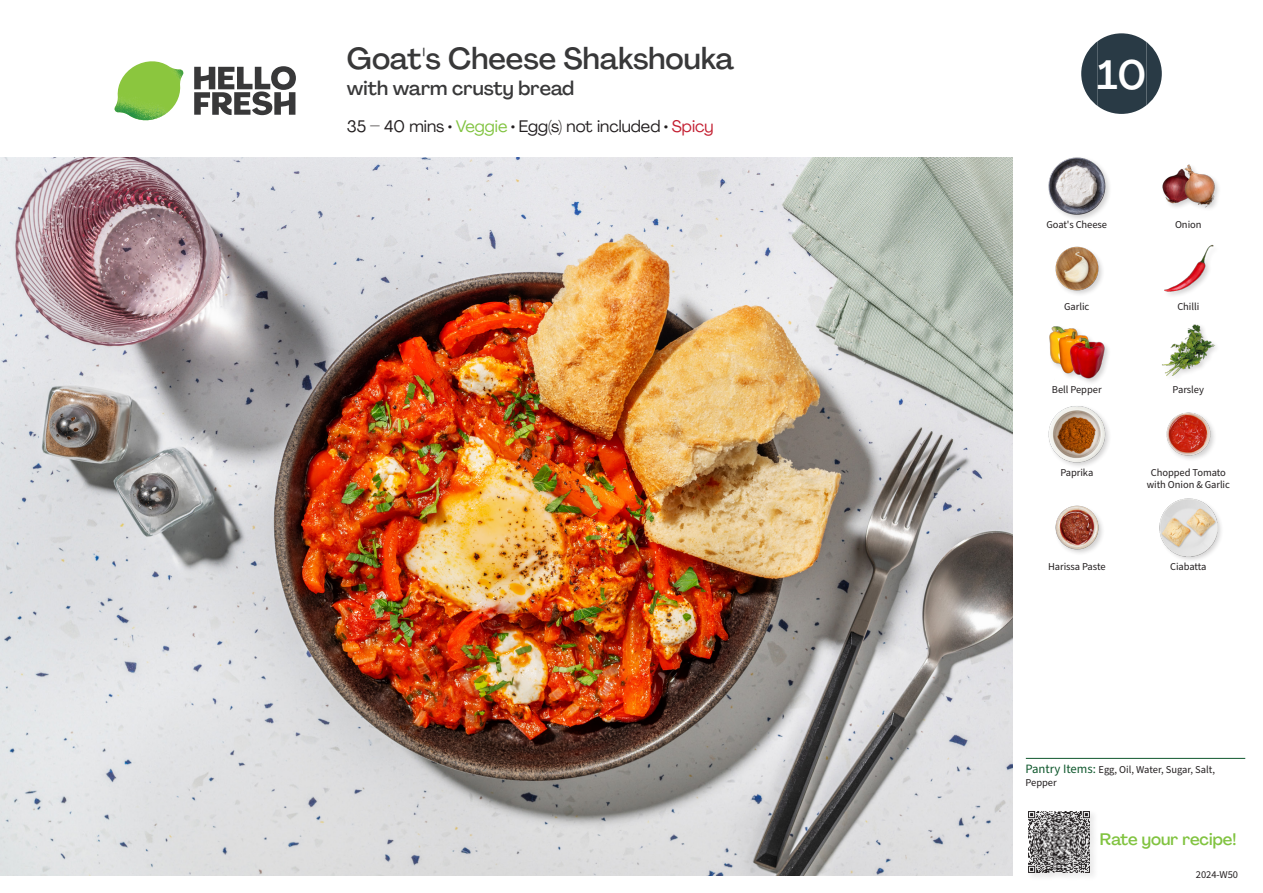
<style>
.page{position:relative;width:1263px;height:893px;background:#fff}
.page>*{position:absolute;margin:0;border:0;box-sizing:border-box;transform-origin:0 0}
._24_Recipe_Nr_Bag{font:500 40.5px "Agrandir";color:#fff}
._15_Titel_UK{font:500 30px "Agrandir";color:#383839}
._15_Titel_UK-2{font:500 19.5px "Agrandir";color:#383839}
._02_Box_Type{font:16.5px "Agrandir";color:#231f20}
.t1{font:500 16.5px "Agrandir";color:#81c340}
._18_FRONT_ingredients_UK{font:10.5px/12px "Source Sans Pro";letter-spacing:-.005em;color:#231f20;text-align:center}
.t2{font:10.5px "Source Sans Variable";letter-spacing:-.005em;color:#231f20}
.s1{color:#81c340}
.s2{color:#c31f31}
.s3{font-size:12.75px;color:#0e572c}
</style>
<div class="page">
<svg style="left:194px;top:66px;width:102px;height:49px"></svg>
<img style="left:114px;top:61px;width:69px;height:59px">
<img style="left:0;top:157px;width:1013px;height:719px">
<svg style="left:1081px;top:33px;width:81px;height:81px"></svg>
<div style="left:1026px;top:809px;width:72px;height:72px;background:#fafafa"></div>
<img style="left:1028px;top:811px;width:64px;height:65px">
<div style="left:1161px;top:163px;width:60px;height:50px;background:#231f20;opacity:.2"></div>
<img style="left:1161px;top:163px;width:56px;height:50px">
<div style="left:1047px;top:156px;width:65px;height:65px;background:#231f20;opacity:.2"></div>
<img style="left:1048px;top:157px;width:57px;height:58px">
<img style="left:1164px;top:244px;width:50px;height:52px">
<img style="left:1055px;top:246px;width:48px;height:48px">
<img style="left:1162px;top:324px;width:54px;height:52px">
<div style="left:1048px;top:325px;width:63px;height:60px;background:#231f20;opacity:.2"></div>
<img style="left:1048px;top:325px;width:57px;height:55px">
<img style="left:1166px;top:412px;width:48px;height:47px">
<div style="left:1047px;top:404px;width:65px;height:65px;background:#231f20;opacity:.2"></div>
<img style="left:1048px;top:405px;width:57px;height:58px">
<div style="left:1158px;top:498px;width:66px;height:65px;background:#231f20;opacity:.2"></div>
<img style="left:1159px;top:499px;width:58px;height:57px">
<img style="left:1055px;top:505px;width:48px;height:48px">
<hr style="left:1026px;top:758px;width:219px;height:1px;background:#0e572c">
<p class="_15_Titel_UK" style="left:347px;top:40px;width:389px">Goat's Cheese Shakshouka</p>
<p class="_15_Titel_UK-2" style="left:347px;top:76px;width:229px">with warm crusty bread</p>
<p class="_02_Box_Type" style="left:347px;top:116px;width:368px">35 – 40 mins • <span class="s1">Veggie</span> • Egg(s) not included • <span class="s2">Spicy</span></p>
<p class="_24_Recipe_Nr_Bag" style="left:1097px;top:50px;width:51px">10</p>
<p class="_18_FRONT_ingredients_UK" style="left:1046px;top:219px;width:62px">Goat's Cheese</p>
<p class="_18_FRONT_ingredients_UK" style="left:1175px;top:219px;width:28px">Onion</p>
<p class="_18_FRONT_ingredients_UK" style="left:1064px;top:300px;width:27px">Garlic</p>
<p class="_18_FRONT_ingredients_UK" style="left:1177px;top:300px;width:23px">Chilli</p>
<p class="_18_FRONT_ingredients_UK" style="left:1052px;top:384px;width:51px">Bell Pepper</p>
<p class="_18_FRONT_ingredients_UK" style="left:1173px;top:384px;width:33px">Parsley</p>
<p class="_18_FRONT_ingredients_UK" style="left:1060px;top:467px;width:34px">Paprika</p>
<p class="_18_FRONT_ingredients_UK" style="left:1147px;top:467px;width:85px">Chopped Tomato with Onion &amp; Garlic</p>
<p class="_18_FRONT_ingredients_UK" style="left:1048px;top:560px;width:59px">Harissa Paste</p>
<p class="_18_FRONT_ingredients_UK" style="left:1170px;top:560px;width:38px">Ciabatta</p>
<p class="_18_FRONT_ingredients_UK" style="left:1025px;top:763px;width:191px;line-height:13.5px;text-align:left"><span class="s3">Pantry Items:</span> Egg, Oil, Water, Sugar, Salt,<br>Pepper</p>
<h3 class="t1" style="left:1100px;top:829px;width:138px">Rate your recipe!</h3>
<p class="t2" style="left:1196px;top:868px;width:44px">2024-W50</p>
</div>
